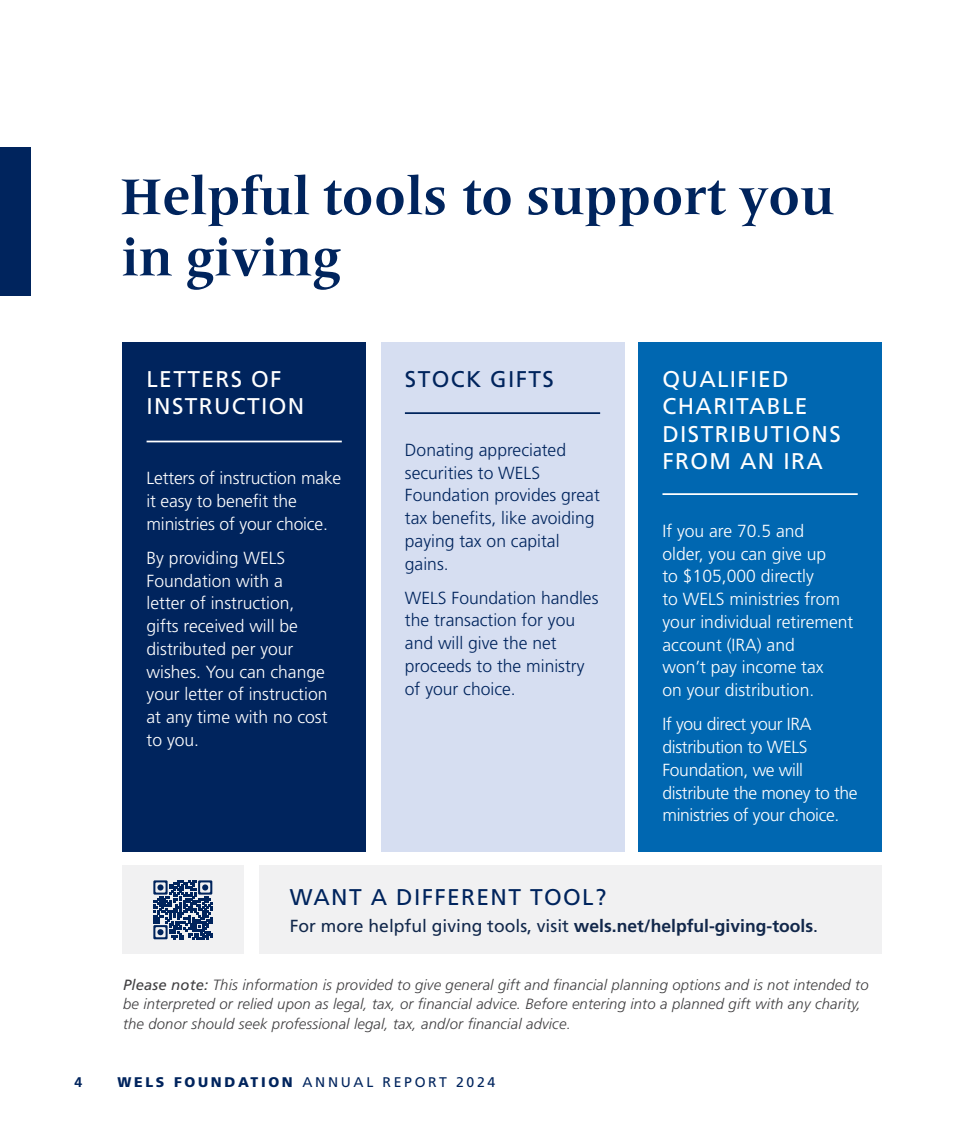
<style>
.page{position:relative;width:977px;height:1134px;background:#fff}
.page>*{position:absolute;margin:0;border:0;box-sizing:border-box;transform-origin:0 0}
.t1{font:700 52.5px/61.2px "Frutiger Serif LT Pro";color:#00245d}
.t2{font:22.75px/27.3px "Frutiger LT Std";letter-spacing:.06em;color:#fff}
.t3{font:22.75px "Frutiger LT Std";letter-spacing:.06em;color:#00245d}
.t4{font:300 17.5px/22.8px "Frutiger LT Std";color:#fff}
.t5{font:300 17.5px/22.8px "Frutiger LT Std";color:#00245d}
.t6{font:300 17.5px/22.8px "Frutiger LT Std";letter-spacing:-.02em;color:#fff}
.t7{font:17.5px "Frutiger LT Std";color:#12284b}
.t8{font:italic 300 14.88px/19.2px "Frutiger LT Std";letter-spacing:.01em;color:#414042}
.t9{font:14px "Frutiger LT Std";letter-spacing:.19em;color:#00245d}
.t10{font:700 14px "Frutiger LT Std";color:#00245d}
.s1{font-weight:700}
.s2{font-weight:400}
.s3{font-weight:900}
</style>
<div class="page">
<div style="left:0;top:147px;width:31px;height:149px;background:#00245d"></div>
<div style="left:122px;top:865px;width:121px;height:89px;background:#f1f1f2"></div>
<div style="left:259px;top:865px;width:623px;height:89px;background:#f1f1f2"></div>
<div style="left:122px;top:342px;width:244px;height:510px;background:#00245d"></div>
<div style="left:380px;top:342px;width:244px;height:510px;background:#d6def1"></div>
<div style="left:638px;top:342px;width:244px;height:510px;background:#0067b1"></div>
<hr style="left:147px;top:441px;width:195px;height:1px;background:#fff">
<hr style="left:405px;top:412px;width:195px;height:2px;background:#00245d">
<hr style="left:662px;top:493px;width:195px;height:2px;background:#fff">
<svg style="left:153px;top:880px;width:59px;height:59px"></svg>
<h1 class="t1" style="left:120px;top:166px;width:715px">Helpful tools to support you in giving</h1>
<h2 class="t2" style="left:147px;top:366px;width:159px">LETTERS OF<br>INSTRUCTION</h2>
<h2 class="t3" style="left:405px;top:366px;width:150px">STOCK GIFTS</h2>
<h2 class="t2" style="left:662px;top:366px;width:180px">QUALIFIED<br>CHARITABLE<br>DISTRIBUTIONS<br>FROM AN IRA</h2>
<p class="t5" style="left:405px;top:439px;width:196px">Donating appreciated securities to WELS<br>Foundation provides great tax benefits, like avoiding paying tax on capital gains.</p>
<p class="t5" style="left:405px;top:586px;width:195px">WELS Foundation handles the transaction for you and will give the net proceeds to the ministry of your choice.</p>
<p class="t4" style="left:147px;top:467px;width:196px">Letters of instruction make it easy to benefit the ministries of your choice.</p>
<p class="t4" style="left:147px;top:547px;width:182px">By providing WELS<br>Foundation with a<br>letter of instruction, gifts received will be distributed per your wishes. You can change your letter of instruction at any time with no cost to you.</p>
<p class="t4" style="left:662px;top:520px;width:192px">If you are 70.5 and<br>older, you can give up<br>to $105,000 directly<br>to WELS ministries from your individual retirement account (IRA) and<br>won’t pay income tax<br>on your distribution.</p>
<p class="t6" style="left:662px;top:713px;width:197px">If you direct your IRA distribution to WELS<br>Foundation, we will distribute the money to the ministries of your choice.</p>
<h2 class="t3" style="left:290px;top:884px;width:318px">WANT A DIFFERENT TOOL?</h2>
<p class="t7" style="left:290px;top:915px;width:530px">For more helpful giving tools, visit <span class="s1">wels.net/helpful-giving-tools</span>.</p>
<p class="t8" style="left:123px;top:976px;width:747px"><span class="s2">Please note:</span> This information is provided to give general gift and financial planning options and is not intended to be interpreted or relied upon as legal, tax, or financial advice. Before entering into a planned gift with any charity, the donor should seek professional legal, tax, and/or financial advice.</p>
<p class="t10" style="left:74px;top:1073px;width:9px">4</p>
<p class="t9" style="left:118px;top:1073px;width:379px"><span class="s3">WELS FOUNDATION</span> ANNUAL REPORT 2024</p>
</div>
